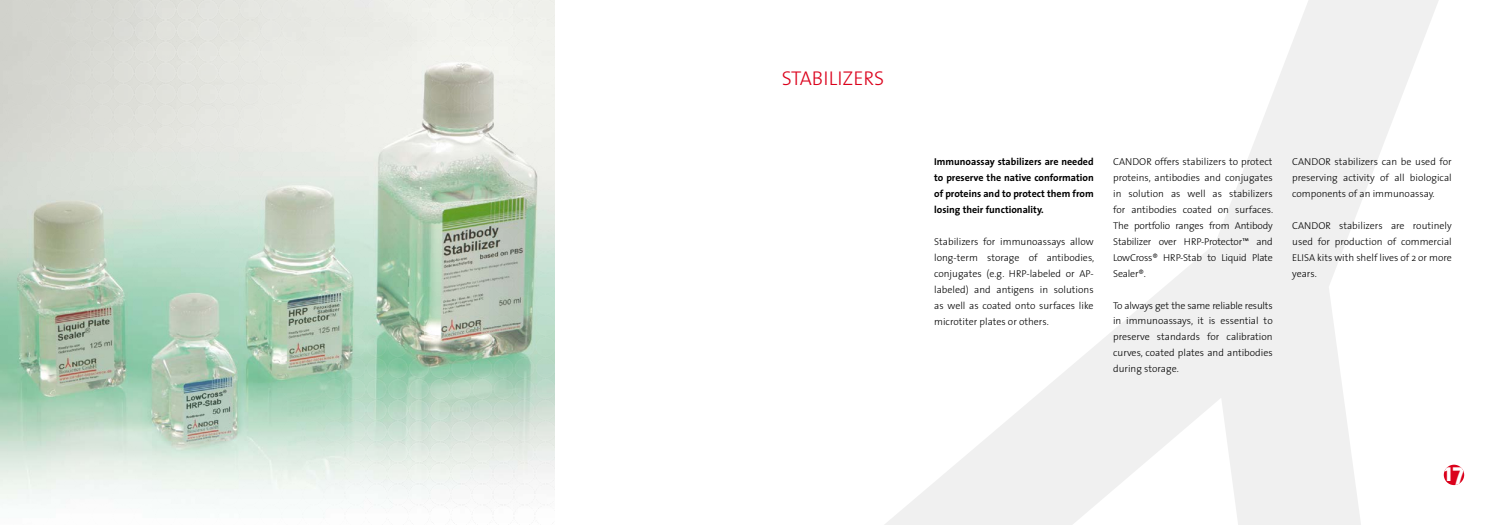
<style>
.page{position:relative;width:1489px;height:525px;background:#fff}
.page>*{position:absolute;margin:0;border:0;box-sizing:border-box;transform-origin:0 0}
.t1{font:700 26.62px "The Sans";color:#fff}
.t2{font:300 20px "The Sans";color:#db021c}
.t3{font:300 10px/16px "The Sans";color:#000;text-align:justify}
.t4{font:700 10px/16px "The Sans";color:#000;text-align:justify}
</style>
<div class="page">
<img style="left:0;top:0;width:555px;height:518px">
<svg style="left:886px;top:0;width:579px;height:524px"></svg>
<div style="left:1443px;top:464px;width:20px;height:21px;background:#db021c;border-radius:50%"></div>
<h2 class="t2" style="left:781px;top:62px;width:104px">STABILIZERS</h2>
<p class="t4" style="left:934px;top:153px;width:161px">Immunoassay stabilizers are needed to preserve the native conformation of proteins and to protect them from losing their functionality.</p>
<p class="t3" style="left:934px;top:233px;width:161px">Stabilizers for immunoassays allow long-term storage of antibodies, conjugates (e.g. HRP-labeled or AP&shy;labeled) and antigens in solutions as well as coated onto surfaces like microtiter plates or others.</p>
<p class="t3" style="left:1113px;top:153px;width:161px">CANDOR offers stabilizers to protect proteins, antibodies and conjugates in solution as well as stabilizers for antibodies coated on surfaces.<br>The portfolio ranges from Antibody Stabilizer over HRP-Protector™ and LowCross® HRP-Stab to Liquid Plate Sealer®.</p>
<p class="t3" style="left:1113px;top:296px;width:161px">To always get the same reliable results in immunoassays, it is essential to preserve standards for calibration curves, coated plates and antibodies during storage.</p>
<p class="t3" style="left:1292px;top:153px;width:161px">CANDOR stabilizers can be used for preserving activity of all biological components of an immunoassay.</p>
<p class="t3" style="left:1292px;top:217px;width:161px">CANDOR stabilizers are routinely used for production of commercial ELISA kits with shelf lives of 2 or more years.</p>
<h1 class="t1" style="left:1443px;top:449px;width:23px">17</h1>
</div>
